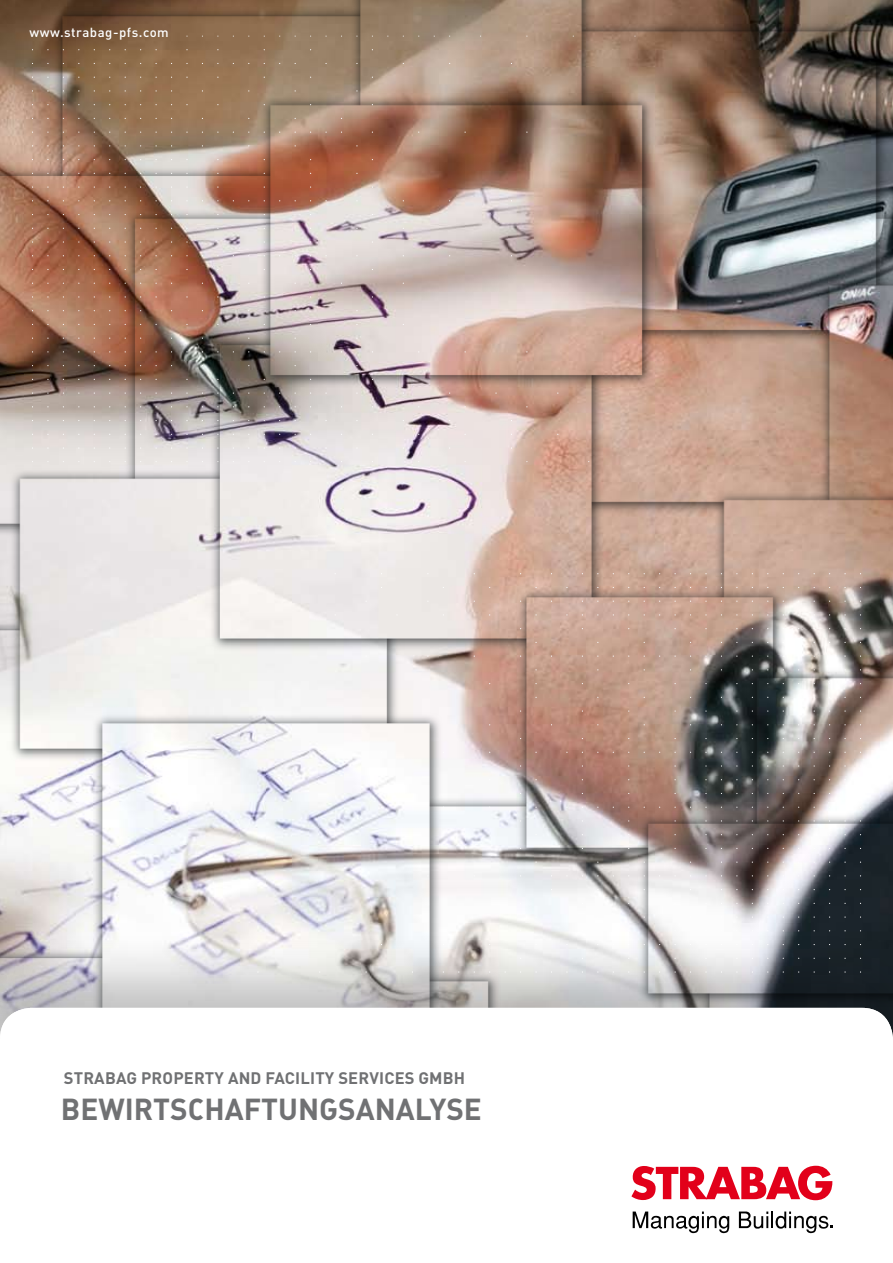
<style>
.page{position:relative;width:893px;height:1263px;background:#fff}
.page>*{position:absolute;margin:0;border:0;box-sizing:border-box;transform-origin:0 0}
.t1{font:700 30px "DIN Pro";color:#707173}
.t2{font:700 16.5px "DIN Pro";letter-spacing:.01em;color:#707173}
.t3{font:500 13.05px "DIN Pro";letter-spacing:.04em;color:#fff}
</style>
<div class="page">
<img style="left:0;top:0;width:893px;height:927px">
<div style="left:0;top:927px;width:893px;height:336px;background:#000;opacity:.25"></div>
<div style="left:0;top:961px;width:32px;height:302px;background:#000;opacity:.07"></div>
<div style="left:0;top:1008px;width:893px;height:255px;background:#fff;border-radius:31px"></div>
<svg style="left:707px;top:1167px;width:59px;height:32px"></svg>
<svg style="left:766px;top:1167px;width:32px;height:32px"></svg>
<svg style="left:631px;top:1166px;width:76px;height:34px"></svg>
<svg style="left:798px;top:1166px;width:34px;height:34px"></svg>
<svg style="left:633px;top:1211px;width:66px;height:22px"></svg>
<svg style="left:702px;top:1211px;width:27px;height:22px"></svg>
<svg style="left:739px;top:1211px;width:29px;height:17px"></svg>
<svg style="left:771px;top:1211px;width:33px;height:17px"></svg>
<svg style="left:806px;top:1216px;width:22px;height:17px"></svg>
<p class="t3" style="left:30px;top:23px;width:141px">www.strabag-pfs.com</p>
<p class="t2" style="left:64px;top:1066px;width:12px">STRA</p>
<p class="t2" style="left:105px;top:1066px;width:349px">BAG PROPERTY AND FACILITY SERVICES GMBH</p>
<h1 class="t1" style="left:61px;top:1089px;width:422px">BEWIRTSCHAFTUNGSANALYSE</h1>
</div>
